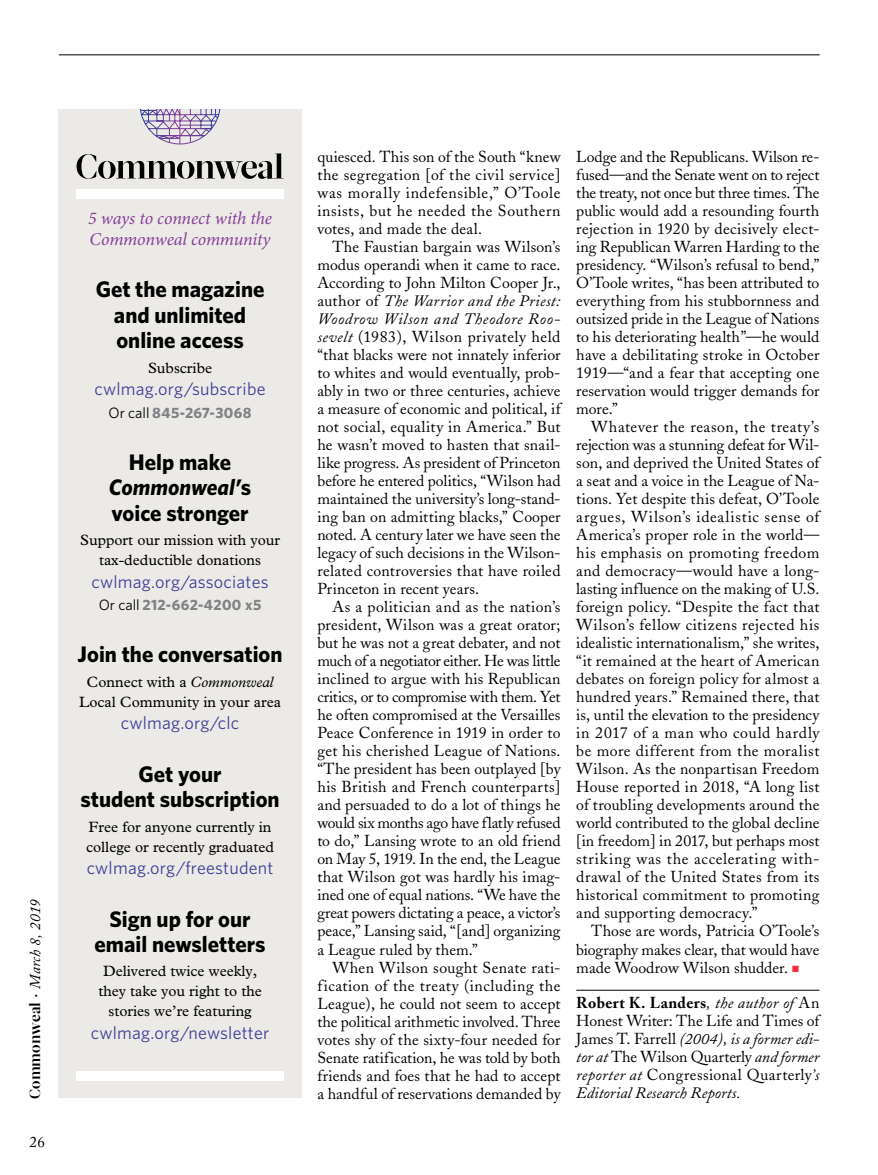
<style>
.page{position:relative;width:878px;height:1175px;background:#fff}
.page>*{position:absolute;margin:0;border:0;box-sizing:border-box;transform-origin:0 0}
.t1{font:700 22.5px/25.3px "Whitney";color:#000;text-align:center}
.t2{font:18px "Whitney";letter-spacing:.01em;color:#414099}
.t3{font:italic 18px/20.2px "Minion Pro";letter-spacing:-.01em;color:#883f98}
.t4{font:15.75px/18px "Adobe Caslon";letter-spacing:.01em;color:#000;text-align:justify}
.t5{font:15px/20px "Plantin MT Pro";color:#000;text-align:center}
.t6{font:700 15px "Whitney";letter-spacing:.025em;color:#808285}
.t7{font:italic 15px "Adobe Caslon";color:#000}
.t8{font:15px "Adobe Caslon";color:#000}
.s1{font-family:"Glosa Display";font-weight:700;font-style:normal}
.s2{font-weight:400;color:#000}
.s3{font-style:italic}
.s4{color:#f7323f}
.s5{font-weight:700}
</style>
<div class="page">
<hr style="left:59px;top:54px;width:760px;height:1px;background:#000">
<hr style="left:576px;top:990px;width:243px;height:1px;background:#000">
<div style="left:58px;top:109px;width:244px;height:988px;background:#eceae6"></div>
<svg style="left:139px;top:109px;width:82px;height:36px"></svg>
<svg style="left:77px;top:153px;width:207px;height:26px"></svg>
<div style="left:76px;top:189px;width:208px;height:9px;background:#fff"></div>
<div style="left:76px;top:1071px;width:208px;height:9px;background:#fff"></div>
<p class="t7" style="left:27px;top:1098px;width:201px;rotate:-90deg"><span class="s1">Commonweal</span> <sup>.</sup> March 8, 2019</p>
<p class="t8" style="left:29px;top:1132px;width:17px">26</p>
<p class="t3" style="left:88px;top:208px;width:185px">5 ways to connect with the<br>Commonweal community</p>
<h1 class="t1" style="left:96px;top:276px;width:170px">Get the magazine and unlimited online access</h1>
<p class="t5" style="left:148px;top:358px;width:66px">Subscribe</p>
<p class="t2" style="left:95px;top:377px;width:172px">cwlmag.org/subscribe</p>
<p class="t6" style="left:108px;top:402px;width:145px"><span class="s2">Or call</span> 845-267-3068</p>
<h1 class="t1" style="left:109px;top:449px;width:144px">Help make<br><span class="s3">Commonweal’</span>s voice stronger</h1>
<p class="t5" style="left:80px;top:530px;width:201px">Support our mission with your tax-deductible donations</p>
<p class="t2" style="left:92px;top:569px;width:178px">cwlmag.org/associates</p>
<p class="t6" style="left:99px;top:595px;width:164px"><span class="s2">Or call</span> 212-662-4200 x5</p>
<h1 class="t1" style="left:78px;top:641px;width:206px">Join the conversation</h1>
<p class="t5" style="left:79px;top:672px;width:203px">Connect with a <span class="s3">Commonweal<br></span>Local Community in your area</p>
<p class="t2" style="left:121px;top:711px;width:120px">cwlmag.org/clc</p>
<h1 class="t1" style="left:80px;top:760px;width:201px">Get your<br>student subscription</h1>
<p class="t5" style="left:86px;top:816px;width:190px;text-align:left">Free for anyone currently in college or recently graduated</p>
<p class="t2" style="left:87px;top:856px;width:188px">cwlmag.org/freestudent</p>
<h1 class="t1" style="left:95px;top:905px;width:172px">Sign up for our email newsletters</h1>
<p class="t5" style="left:98px;top:961px;width:165px">Delivered twice weekly, they take you right to the stories we’re featuring</p>
<p class="t2" style="left:91px;top:1020px;width:180px">cwlmag.org/newsletter</p>
<p class="t4" style="left:317px;top:148px;width:245px">quiesced. This son of the South “knew the segregation [of the civil service] was morally indefensible,” O’Toole insists, but he needed the Southern votes, and made the deal.</p>
<p class="t4" style="left:317px;top:238px;width:245px;text-indent:15px">The Faustian bargain was Wilson’s modus operandi when it came to race.<br>According to John Milton Cooper Jr., author of <span class="s3">The Warrior and the Priest:<br>Woodrow Wilson and Theodore Roo&shy;sevelt</span> (1983), Wilson privately held “that blacks were not innately inferior to whites and would eventually, prob&shy;ably in two or three centuries, achieve a measure of economic and political, if not social, equality in America.” But he wasn’t moved to hasten that snail&shy;like progress. As president of Princeton before he entered politics, “Wilson had maintained the university’s long-stand&shy;ing ban on admitting blacks,” Cooper noted. A century later we have seen the legacy of such decisions in the Wilson&shy;related controversies that have roiled Princeton in recent years.</p>
<p class="t4" style="left:317px;top:598px;width:245px;text-indent:15px">As a politician and as the nation’s president, Wilson was a great orator; but he was not a great debater, and not much of a negotiator either. He was little inclined to argue with his Republican critics, or to compromise with them. Yet he often compromised at the Versailles Peace Conference in 1919 in order to get his cherished League of Nations. “The president has been outplayed [by his British and French counterparts] and persuaded to do a lot of things he would six months ago have flatly refused to do,” Lansing wrote to an old friend on May 5, 1919. In the end, the League that Wilson got was hardly his imag&shy;ined one of equal nations. “We have the great powers dictating a peace, a victor’s peace,” Lansing said, “[and] organizing a League ruled by them.”</p>
<p class="t4" style="left:317px;top:958px;width:245px;text-indent:15px">When Wilson sought Senate rati&shy;fication of the treaty (including the League), he could not seem to accept the political arithmetic involved. Three votes shy of the sixty-four needed for Senate ratification, he was told by both friends and foes that he had to accept a handful of reservations demanded by</p>
<p class="t4" style="left:576px;top:148px;width:245px">Lodge and the Republicans. Wilson re&shy;fused—and the Senate went on to reject the treaty, not once but three times. The public would add a resounding fourth rejection in 1920 by decisively elect&shy;ing Republican Warren Harding to the presidency. “Wilson’s refusal to bend,” O’Toole writes, “has been attributed to everything from his stubbornness and outsized pride in the League of Nations to his deteriorating health”—he would have a debilitating stroke in October 1919—“and a fear that accepting one reservation would trigger demands for more.”</p>
<p class="t4" style="left:576px;top:418px;width:245px;text-indent:15px">Whatever the reason, the treaty’s rejection was a stunning defeat for Wil&shy;son, and deprived the United States of a seat and a voice in the League of Na&shy;tions. Yet despite this defeat, O’Toole argues, Wilson’s idealistic sense of America’s proper role in the world— his emphasis on promoting freedom and democracy—would have a long&shy;lasting influence on the making of U.S. foreign policy. “Despite the fact that Wilson’s fellow citizens rejected his idealistic internationalism,” she writes, “it remained at the heart of American debates on foreign policy for almost a hundred years.” Remained there, that is, until the elevation to the presidency in 2017 of a man who could hardly be more different from the moralist Wilson. As the nonpartisan Freedom House reported in 2018, “A long list of troubling developments around the world contributed to the global decline [in freedom] in 2017, but perhaps most striking was the accelerating with&shy;drawal of the United States from its historical commitment to promoting and supporting democracy.”</p>
<p class="t4" style="left:576px;top:922px;width:244px;text-indent:15px">Those are words, Patricia O’Toole’s biography makes clear, that would have made Woodrow Wilson shudder. <span class="s4">■</span></p>
<p class="t4" style="left:576px;top:994px;width:245px"><span class="s5">Robert K. Landers</span><span class="s3">, the author of</span> An Honest Writer: The Life and Times of James T. Farrell <span class="s3">(2004), is a former edi&shy;tor at</span> The Wilson Quarterly <span class="s3">and former reporter at</span> Congressional Quarterly<span class="s3">’s Editorial Research Reports.</span></p>
</div>
